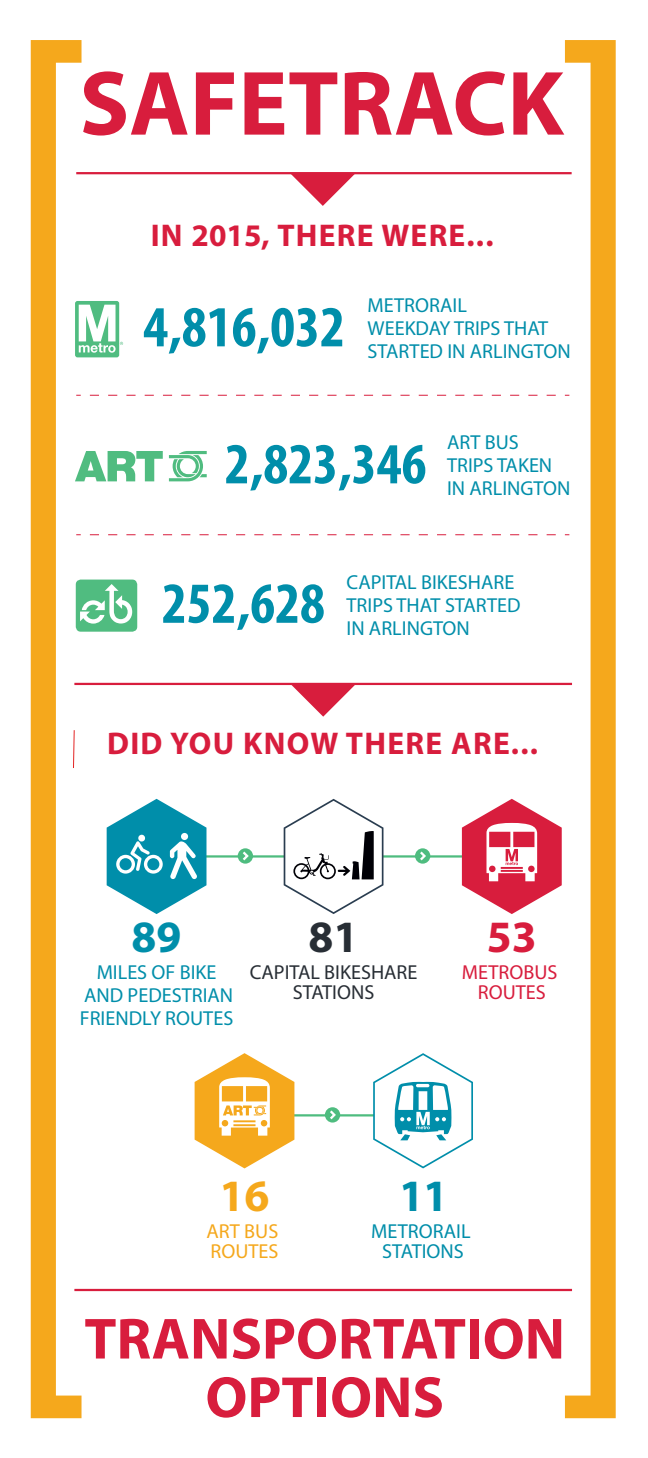
<style>
.page{position:relative;width:648px;height:1458px;background:#fff}
.page>*{position:absolute;margin:0;border:0;box-sizing:border-box;transform-origin:0 0}
.t1{font:700 92.25px "Myriad Pro";color:#d81d3d}
.t2{font:700 condensed 58.5px "Myriad Pro";color:#008eaa}
.t3{font:700 58.5px/58.5px "Myriad Pro";color:#d81d3d;text-align:center}
.t4{font:700 45px "Myriad Pro";color:#008eaa}
.t5{font:700 45px "Myriad Pro";color:#282e35}
.t6{font:700 45px "Myriad Pro";color:#d81d3d}
.t7{font:700 45px "Myriad Pro";color:#f5a81c}
.t8{font:700 31.5px "Myriad Pro";letter-spacing:.04em;color:#d81d3d}
.t9{font:20.25px/22.9px "Myriad Pro";color:#008eaa}
.t10{font:20.25px/20.2px "Myriad Pro";color:#282e35;text-align:center}
.t11{font:20.25px/20.2px "Myriad Pro";color:#d81d3d;text-align:center}
.t12{font:20.25px/20.2px "Myriad Pro";color:#f5a81c}
</style>
<div class="page">
<hr style="left:383px;top:855px;width:79px;height:3px;background:#4ebc7f">
<div style="left:415px;top:848px;width:15px;height:16px;background:#4ebc7f;border-radius:50%"></div>
<svg style="left:420px;top:852px;width:6px;height:8px"></svg>
<hr style="left:206px;top:855px;width:79px;height:3px;background:#4ebc7f">
<div style="left:238px;top:848px;width:15px;height:16px;background:#4ebc7f;border-radius:50%"></div>
<svg style="left:243px;top:852px;width:6px;height:8px"></svg>
<hr style="left:74px;top:683px;width:498px;height:2px;background:#d81d3d">
<hr style="left:74px;top:1289px;width:498px;height:2px;background:#d81d3d">
<svg style="left:290px;top:685px;width:66px;height:32px"></svg>
<hr style="left:76px;top:172px;width:496px;height:2px;background:#d81d3d">
<svg style="left:90px;top:395px;width:475px;height:1px"></svg>
<svg style="left:90px;top:534px;width:475px;height:1px"></svg>
<svg style="left:290px;top:174px;width:66px;height:32px"></svg>
<div style="left:75px;top:301px;width:44px;height:56px;background:#50bc80;border-radius:2px"></div>
<svg style="left:82px;top:305px;width:41px;height:48px"></svg>
<svg style="left:82px;top:451px;width:81px;height:30px"></svg>
<svg style="left:169px;top:451px;width:38px;height:30px"></svg>
<svg style="left:107px;top:799px;width:99px;height:115px"></svg>
<svg style="left:284px;top:799px;width:100px;height:115px"></svg>
<div style="left:76px;top:580px;width:61px;height:52px;background:#50bc80;border-radius:5px"></div>
<svg style="left:82px;top:584px;width:50px;height:40px"></svg>
<svg style="left:462px;top:799px;width:100px;height:115px"></svg>
<hr style="left:290px;top:1114px;width:87px;height:3px;background:#4ebc7f">
<div style="left:325px;top:1107px;width:15px;height:16px;background:#4ebc7f;border-radius:50%"></div>
<svg style="left:330px;top:1110px;width:6px;height:9px"></svg>
<svg style="left:373px;top:1053px;width:100px;height:115px"></svg>
<svg style="left:195px;top:1053px;width:99px;height:115px"></svg>
<svg style="left:31px;top:40px;width:51px;height:1378px;fill:#f5a81c"></svg>
<svg style="left:565px;top:40px;width:51px;height:1378px"></svg>
<h1 class="t1" style="left:79px;top:43px;width:486px">SAFETRACK</h1>
<h3 class="t8" style="left:151px;top:215px;width:344px">IN 2015, THERE WERE...</h3>
<h2 class="t2" style="left:143px;top:290px;width:203px">4,816,032</h2>
<p class="t9" style="left:368px;top:294px;width:205px">METRORAIL<br>WEEKDAY TRIPS THAT<br>STARTED IN ARLINGTON</p>
<h2 class="t2" style="left:225px;top:427px;width:203px">2,823,346</h2>
<p class="t9" style="left:447px;top:431px;width:125px">ART BUS<br>TRIPS TAKEN<br>IN ARLINGTON</p>
<h2 class="t2" style="left:162px;top:567px;width:165px">252,628</h2>
<p class="t9" style="left:347px;top:570px;width:175px">CAPITAL BIKESHARE<br>TRIPS THAT STARTED<br>IN ARLINGTON</p>
<h3 class="t8" style="left:107px;top:723px;width:432px">DID YOU KNOW THERE ARE...</h3>
<h3 class="t4" style="left:132px;top:907px;width:51px">89</h3>
<p class="t9" style="left:80px;top:960px;width:155px;text-align:center">MILES OF BIKE<br>AND PEDESTRIAN<br>FRIENDLY ROUTES</p>
<h3 class="t5" style="left:309px;top:907px;width:51px">81</h3>
<p class="t10" style="left:250px;top:961px;width:169px">CAPITAL BIKESHARE<br>STATIONS</p>
<h3 class="t6" style="left:487px;top:907px;width:51px">53</h3>
<p class="t11" style="left:462px;top:961px;width:97px">METROBUS<br>ROUTES</p>
<h3 class="t7" style="left:220px;top:1166px;width:51px">16</h3>
<p class="t12" style="left:206px;top:1220px;width:74px">ART BUS<br>ROUTES</p>
<h3 class="t4" style="left:399px;top:1166px;width:51px">11</h3>
<p class="t9" style="left:371px;top:1220px;width:101px;line-height:20.2px;text-align:center">METRORAIL<br>STATIONS</p>
<h2 class="t3" style="left:84px;top:1308px;width:482px">TRANSPORTATION<br>OPTIONS</h2>
</div>
